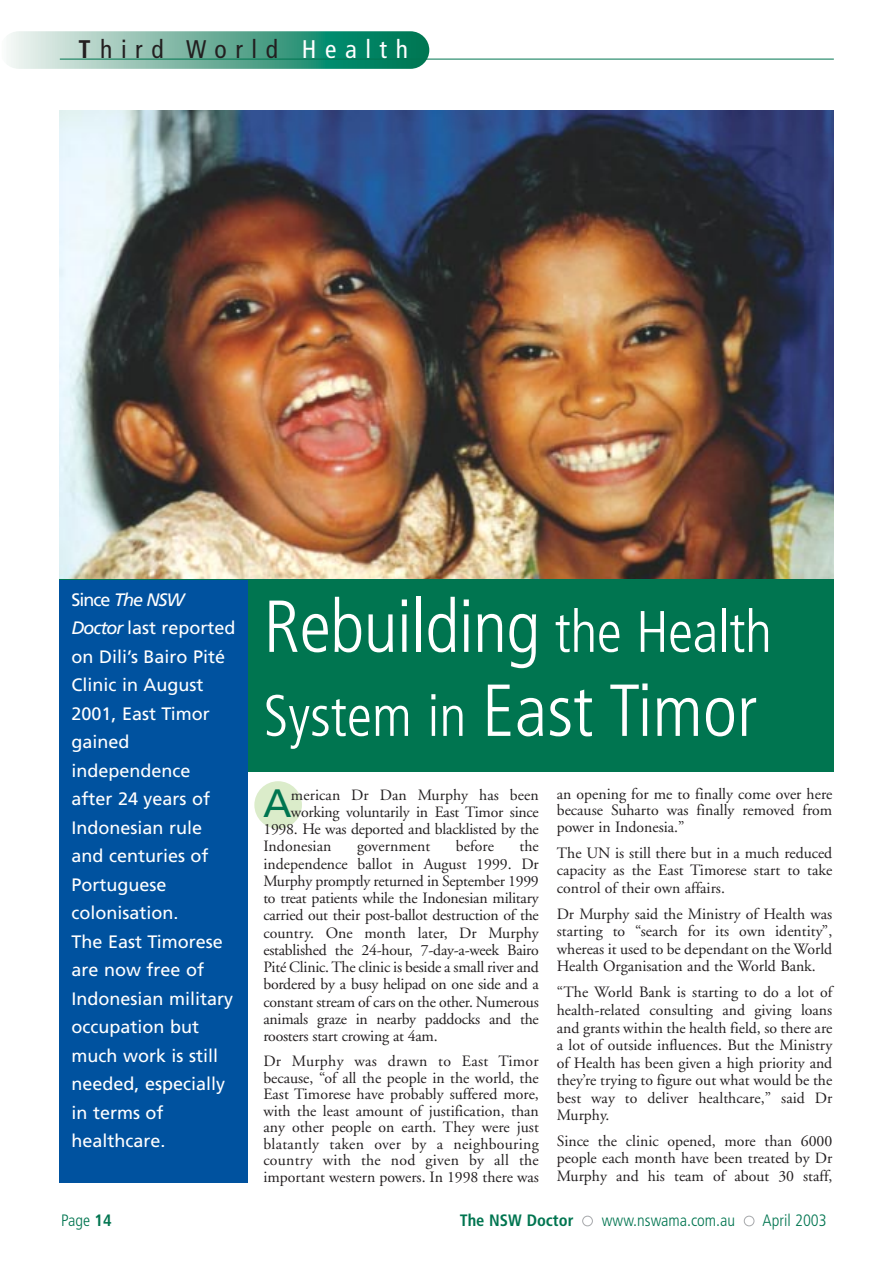
<style>
.page{position:relative;width:893px;height:1263px;background:#fff}
.page>*{position:absolute;margin:0;border:0;box-sizing:border-box;transform-origin:0 0}
.t1{font:300 condensed 73.5px/84px "Frutiger";letter-spacing:-.01em;color:#fff}
.t2{font:39.6px "Frutiger";color:#007550}
.t3{font:condensed 25.5px "Frutiger";letter-spacing:.335em;color:#231f20}
.t4{font:18px/28.5px "Frutiger";color:#fff}
.t5{font:300 condensed 16.5px "Frutiger";color:#007550}
.t6{font:15.75px/17.2px "Adobe Garamond";color:#231f20;text-align:justify}
.s1{font-weight:700}
.s2{color:#fff}
.s3{font-style:italic}
.s4{font-size:58.5px}
</style>
<div class="page">
<div style="left:254px;top:781px;width:48px;height:48px;background:#dbecca;border-radius:50%"></div>
<img style="left:60px;top:111px;width:773px;height:468px">
<div style="left:60px;top:579px;width:773px;height:193px;background:#007550"></div>
<svg style="left:0;top:31px;width:429px;height:38px;background:#69b09c"></svg>
<hr style="left:60px;top:59px;width:773px;height:1px;background:#007550">
<div style="left:59px;top:580px;width:189px;height:602px;background:#00529f"></div>
<h3 class="t3" style="left:79px;top:39px;width:331px"><span class="s1">T</span>hird World <span class="s2">Health</span></h3>
<p class="t4" style="left:71px;top:586px;width:165px">Since <span class="s3">The NSW<br>Doctor</span> last reported on Dili’s Bairo Pité<br>Clinic in August<br>2001, East Timor gained independence after 24 years of<br>Indonesian rule and centuries of<br>Portuguese colonisation.<br>The East Timorese are now free of<br>Indonesian military occupation but much work is still needed, especially in terms of healthcare.</p>
<h1 class="t1" style="left:263px;top:590px;width:510px">Rebuilding <span class="s4">the Health<br>System in</span> East Timor</h1>
<h2 class="t2" style="left:263px;top:787px;width:30px">A</h2>
<p class="t6" style="left:291px;top:788px;width:249px">merican Dr Dan Murphy has been</p>
<p class="t6" style="left:291px;top:805px;width:249px">working voluntarily in East Timor since</p>
<p class="t6" style="left:263px;top:822px;width:277px">1998. He was deported and blacklisted by the</p>
<p class="t6" style="left:263px;top:839px;width:70px">Indonesian</p>
<p class="t6" style="left:357px;top:839px;width:75px">government</p>
<p class="t6" style="left:456px;top:839px;width:40px">before</p>
<p class="t6" style="left:263px;top:839px;width:277px;text-indent:256px">the independence ballot in August 1999. Dr Murphy promptly returned in September 1999 to treat patients while the Indonesian military carried out their post-ballot destruction of the country. One month later, Dr Murphy established the 24-hour, 7-day-a-week Bairo Pité Clinic. The clinic is beside a small river and bordered by a busy helipad on one side and a constant stream of cars on the other. Numerous animals graze in nearby paddocks and the roosters start crowing at 4am.</p>
<p class="t6" style="left:263px;top:1054px;width:277px;line-height:16.5px">Dr Murphy was drawn to East Timor because, “of all the people in the world, the East Timorese have probably suffered more, with the least amount of justification, than any other people on earth. They were just blatantly taken over by a neighbouring country with the nod given by all the important western powers. In 1998 there was</p>
<p class="t6" style="left:557px;top:787px;width:277px;line-height:16.5px">an opening for me to finally come over here because Suharto was finally removed from power in Indonesia.”</p>
<p class="t6" style="left:557px;top:845px;width:277px">The UN is still there but in a much reduced capacity as the East Timorese start to take control of their own affairs.</p>
<p class="t6" style="left:557px;top:906px;width:277px">Dr Murphy said the Ministry of Health was starting to “search for its own identity”, whereas it used to be dependant on the World Health Organisation and the World Bank.</p>
<p class="t6" style="left:557px;top:985px;width:277px">“The World Bank is starting to do a lot of health-related consulting and giving loans and grants within the health field, so there are a lot of outside influences. But the Ministry of Health has been given a high priority and they’re trying to figure out what would be the best way to deliver healthcare,” said Dr Murphy.</p>
<p class="t6" style="left:557px;top:1134px;width:277px">Since the clinic opened, more than 6000 people each month have been treated by Dr Murphy and his team of about 30 staff,</p>
<p class="t5" style="left:61px;top:1213px;width:52px">Page <span class="s1">14</span></p>
<p class="t5" style="left:460px;top:1213px;width:368px"><span class="s1">The NSW Doctor</span> <span class="s2">●</span> www.nswama.com.au <span class="s2">●</span> April 2003</p>
</div>
